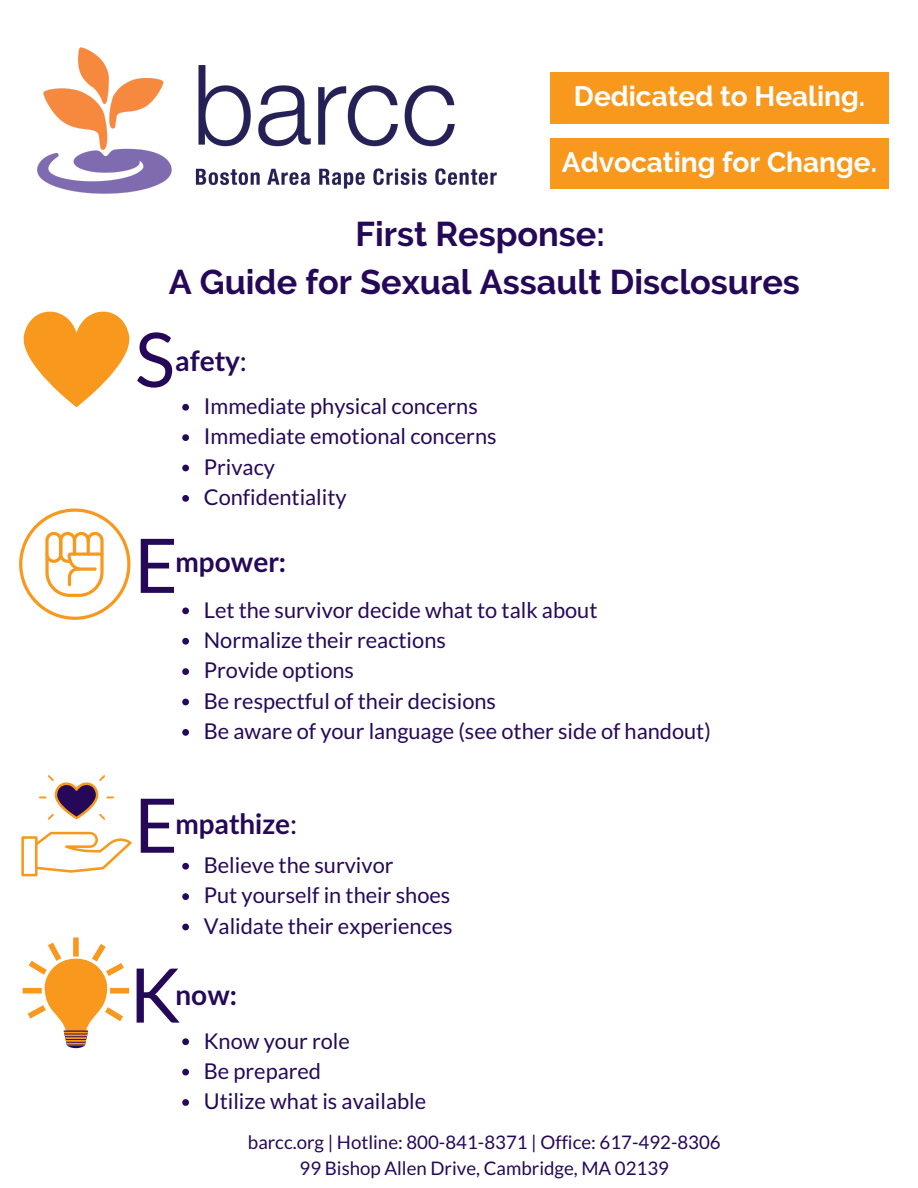
<style>
.page{position:relative;width:918px;height:1188px;background:#fff}
.page>*{position:absolute;margin:0;border:0;box-sizing:border-box;transform-origin:0 0}
.t1{font:75.3px "Lato";color:#260859}
.t2{font:700 34.2px/47.2px "Raleway";color:#260859;text-align:center}
.t3{font:700 28.05px "Raleway";color:#fff}
.t4{font:700 28.05px "Lato";color:#260859}
.t5{font:21.75px/30.3px "Lato";color:#260859}
.t6{font:18.75px/25.8px "Lato";color:#260859;text-align:center}
.s1{font-weight:400}
</style>
<div class="page">
<svg style="left:19px;top:508px;width:111px;height:112px"></svg>
<svg style="left:24px;top:312px;width:105px;height:95px"></svg>
<svg style="left:23px;top:937px;width:106px;height:111px"></svg>
<div style="left:550px;top:138px;width:339px;height:51px;background:#f8981d"></div>
<img style="left:37px;top:47px;width:460px;height:147px">
<svg style="left:21px;top:832px;width:111px;height:44px"></svg>
<svg style="left:39px;top:775px;width:75px;height:45px"></svg>
<div style="left:550px;top:72px;width:339px;height:52px;background:#f8981d"></div>
<svg style="left:182px;top:404px;width:7px;height:7px"></svg>
<svg style="left:182px;top:434px;width:7px;height:7px"></svg>
<svg style="left:182px;top:465px;width:7px;height:6px"></svg>
<svg style="left:182px;top:495px;width:7px;height:7px"></svg>
<svg style="left:182px;top:608px;width:7px;height:6px"></svg>
<svg style="left:182px;top:638px;width:7px;height:7px"></svg>
<svg style="left:182px;top:668px;width:7px;height:7px"></svg>
<svg style="left:182px;top:699px;width:7px;height:6px"></svg>
<svg style="left:182px;top:729px;width:7px;height:7px"></svg>
<svg style="left:182px;top:863px;width:7px;height:7px"></svg>
<svg style="left:182px;top:893px;width:7px;height:7px"></svg>
<svg style="left:182px;top:924px;width:7px;height:6px"></svg>
<svg style="left:182px;top:1038px;width:7px;height:7px"></svg>
<svg style="left:182px;top:1069px;width:7px;height:7px"></svg>
<svg style="left:182px;top:1099px;width:7px;height:7px"></svg>
<p class="t3" style="left:574px;top:79px;width:293px">Dedicated to Healing.</p>
<p class="t3" style="left:562px;top:146px;width:317px">Advocating for Change.</p>
<h2 class="t2" style="left:169px;top:211px;width:633px">First Response:<br>A Guide for Sexual Assault Disclosures</h2>
<h1 class="t1" style="left:135px;top:313px;width:41px">S</h1>
<p class="t4" style="left:176px;top:344px;width:73px">afety<span class="s1">:</span></p>
<p class="t5" style="left:204px;top:390px;width:294px">Immediate physical concerns<br>Immediate emotional concerns<br>Privacy<br>Confidentiality</p>
<h1 class="t1" style="left:134px;top:519px;width:45px">E</h1>
<p class="t4" style="left:176px;top:544px;width:112px">mpower:</p>
<p class="t5" style="left:204px;top:594px;width:509px">Let the survivor decide what to talk about<br>Normalize their reactions<br>Provide options<br>Be respectful of their decisions<br>Be aware of your language (see other side of handout)</p>
<h1 class="t1" style="left:134px;top:778px;width:45px">E</h1>
<p class="t4" style="left:176px;top:806px;width:123px">mpathize<span class="s1">:</span></p>
<p class="t5" style="left:204px;top:849px;width:250px">Believe the survivor<br>Put yourself in their shoes<br>Validate their experiences</p>
<h1 class="t1" style="left:129px;top:948px;width:53px">K</h1>
<p class="t4" style="left:176px;top:977px;width:63px">now:</p>
<p class="t5" style="left:204px;top:1025px;width:224px">Know your role<br>Be prepared<br>Utilize what is available</p>
<p class="t6" style="left:248px;top:1128px;width:474px">barcc.org | Hotline: 800-841-8371 | Office: 617-492-8306<br>99 Bishop Allen Drive, Cambridge, MA 02139</p>
</div>
